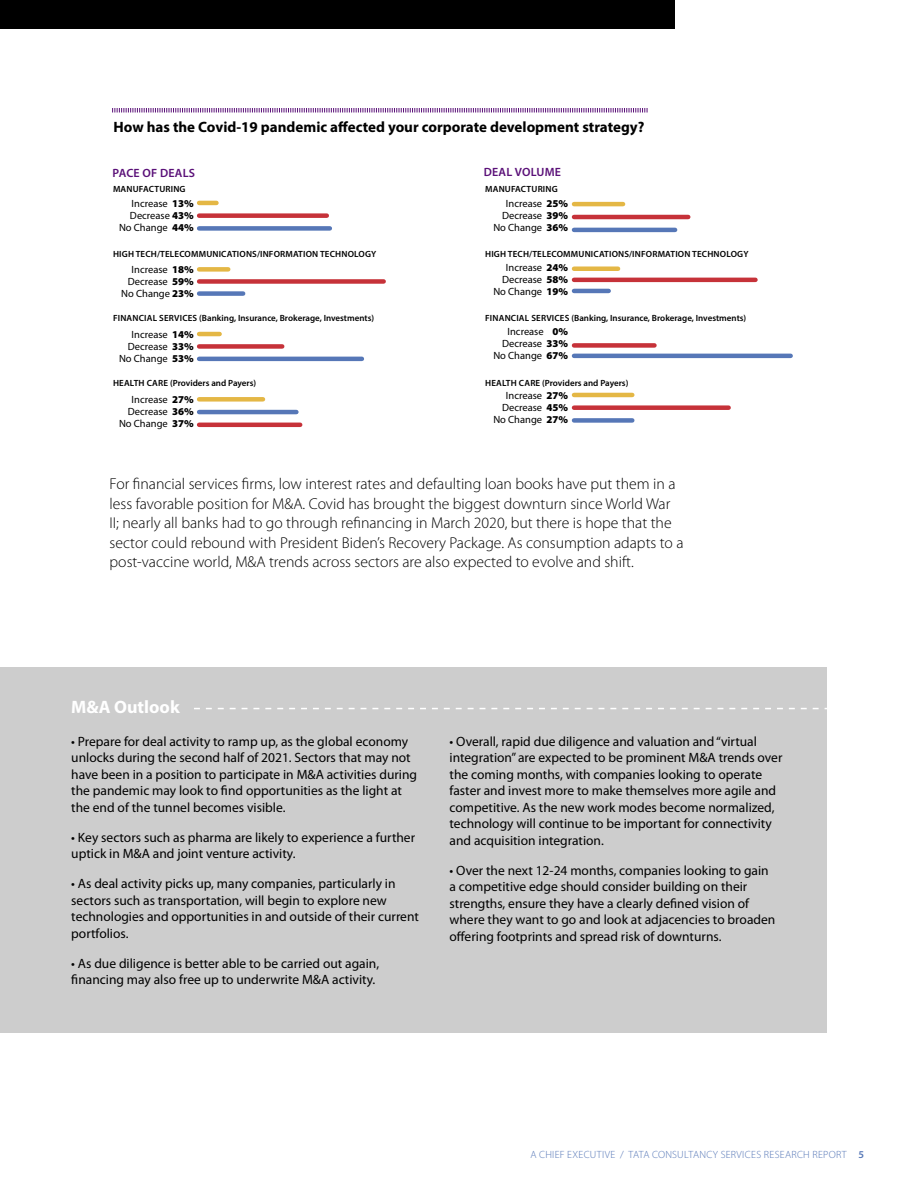
<style>
.page{position:relative;width:918px;height:1188px;background:#fff}
.page>*{position:absolute;margin:0;border:0;box-sizing:border-box;transform-origin:0 0}
.t1{font:700 18px "Myriad Pro";color:#fff}
.t2{font:300 15.75px/19.5px "Myriad Pro";color:#000}
.t3{font:700 15px "Myriad Pro";color:#000}
.t4{font:13.5px/16.5px "Myriad Pro";color:#000}
.t5{font:600 12px "Myriad Pro";letter-spacing:.02em;color:#5a1078}
.t6{font:10.5px/12px "Myriad Pro";color:#000;text-align:right}
.t7{font:300 10.5px "Myriad Pro";letter-spacing:.025em;color:#5677b7}
.t8{font:600 9px "Myriad Pro";color:#000}
.t9{font:600 9px "Myriad Pro";letter-spacing:.02em;color:#000}
.s1{font-weight:900}
.s2{font-weight:600}
</style>
<div class="page">
<div style="left:0;top:667px;width:826px;height:366px;background:#cdcdcd"></div>
<div style="left:0;top:0;width:675px;height:29px;background:#000"></div>
<svg style="left:194px;top:708px;width:632px;height:1px"></svg>
<svg style="left:112px;top:108px;width:536px;height:5px"></svg>
<hr style="left:199px;top:423px;width:101px;height:4px;background:#c63239">
<div style="left:199px;top:226px;width:131px;height:5px;background:#5677b7"></div>
<hr style="left:199px;top:201px;width:17px;height:4px;background:#e4b745">
<div style="left:199px;top:213px;width:128px;height:5px;background:#c63239"></div>
<div style="left:199px;top:291px;width:44px;height:5px;background:#5677b7"></div>
<div style="left:199px;top:267px;width:29px;height:5px;background:#e4b745"></div>
<div style="left:199px;top:279px;width:185px;height:5px;background:#c63239"></div>
<hr style="left:199px;top:357px;width:163px;height:4px;background:#5677b7">
<hr style="left:199px;top:332px;width:21px;height:4px;background:#e4b745">
<div style="left:199px;top:344px;width:83px;height:5px;background:#c63239"></div>
<hr style="left:574px;top:215px;width:114px;height:4px;background:#c63239">
<hr style="left:574px;top:202px;width:49px;height:4px;background:#e4b745">
<hr style="left:574px;top:228px;width:101px;height:4px;background:#5677b7">
<hr style="left:574px;top:289px;width:35px;height:4px;background:#5677b7">
<div style="left:574px;top:266px;width:44px;height:5px;background:#e4b745"></div>
<hr style="left:574px;top:278px;width:181px;height:4px;background:#c63239">
<hr style="left:574px;top:354px;width:217px;height:4px;background:#5677b7">
<div style="left:574px;top:343px;width:80px;height:5px;background:#c63239"></div>
<hr style="left:199px;top:410px;width:97px;height:4px;background:#5677b7">
<div style="left:199px;top:397px;width:64px;height:5px;background:#e4b745"></div>
<div style="left:574px;top:418px;width:58px;height:5px;background:#5677b7"></div>
<hr style="left:574px;top:393px;width:58px;height:4px;background:#e4b745">
<div style="left:574px;top:405px;width:155px;height:5px;background:#c63239"></div>
<p class="t3" style="left:114px;top:117px;width:532px">How has the Covid-19 pandemic affected your corporate development strategy?</p>
<p class="t5" style="left:113px;top:165px;width:84px">PACE OF DEALS</p>
<p class="t5" style="left:484px;top:165px;width:79px">DEAL VOLUME</p>
<p class="t6" style="left:119px;top:198px;width:76px">Increase <span class="s1">13%<br></span>Decrease <span class="s1">43%<br></span>No Change <span class="s1">44%</span></p>
<p class="t6" style="left:121px;top:263px;width:74px">Increase <span class="s1">18%<br></span>Decrease <span class="s1">59%<br></span>No Change <span class="s1">23%</span></p>
<p class="t6" style="left:119px;top:329px;width:76px">Increase <span class="s1">14%<br></span>Decrease <span class="s1">33%<br></span>No Change <span class="s1">53%</span></p>
<p class="t9" style="left:113px;top:184px;width:74px">MANUFACTURING</p>
<p class="t9" style="left:485px;top:184px;width:74px">MANUFACTURING</p>
<p class="t6" style="left:493px;top:198px;width:76px">Increase <span class="s1">25%<br></span>Decrease <span class="s1">39%<br></span>No Change <span class="s1">36%</span></p>
<p class="t6" style="left:493px;top:262px;width:76px">Increase <span class="s1">24%<br></span>Decrease <span class="s1">58%<br></span>No Change <span class="s1">19%</span></p>
<p class="t6" style="left:493px;top:326px;width:76px">Increase <span class="s1">0%<br></span>Decrease <span class="s1">33%<br></span>No Change <span class="s1">67%</span></p>
<p class="t9" style="left:113px;top:248px;width:265px">HIGH TECH/TELECOMMUNICATIONS/INFORMATION TECHNOLOGY</p>
<p class="t9" style="left:485px;top:248px;width:265px">HIGH TECH/TELECOMMUNICATIONS/INFORMATION TECHNOLOGY</p>
<p class="t8" style="left:113px;top:313px;width:263px">FINANCIAL SERVICES (Banking, Insurance, Brokerage, Investments)</p>
<p class="t8" style="left:485px;top:313px;width:263px">FINANCIAL SERVICES (Banking, Insurance, Brokerage, Investments)</p>
<p class="t8" style="left:113px;top:377px;width:145px">HEALTH CARE (Providers and Payers)</p>
<p class="t8" style="left:485px;top:377px;width:145px">HEALTH CARE (Providers and Payers)</p>
<p class="t6" style="left:119px;top:394px;width:76px">Increase <span class="s1">27%<br></span>Decrease <span class="s1">36%<br></span>No Change <span class="s1">37%</span></p>
<p class="t6" style="left:493px;top:389px;width:76px">Increase <span class="s1">27%<br></span>Decrease <span class="s1">45%<br></span>No Change <span class="s1">27%</span></p>
<p class="t2" style="left:110px;top:474px;width:576px">For financial services firms, low interest rates and defaulting loan books have put them in a less favorable position for M&amp;A. Covid has brought the biggest downturn since World War II; nearly all banks had to go through refinancing in March 2020, but there is hope that the sector could rebound with President Biden’s Recovery Package. As consumption adapts to a post-vaccine world, M&amp;A trends across sectors are also expected to evolve and shift.</p>
<h1 class="t1" style="left:71px;top:695px;width:110px">M&amp;A Outlook</h1>
<p class="t4" style="left:71px;top:733px;width:347px">• Prepare for deal activity to ramp up, as the global economy unlocks during the second half of 2021. Sectors that may not have been in a position to participate in M&amp;A activities during the pandemic may look to find opportunities as the light at the end of the tunnel becomes visible.</p>
<p class="t4" style="left:71px;top:829px;width:345px">• Key sectors such as pharma are likely to experience a further uptick in M&amp;A and joint venture activity.</p>
<p class="t4" style="left:71px;top:876px;width:349px">• As deal activity picks up, many companies, particularly in sectors such as transportation, will begin to explore new technologies and opportunities in and outside of their current portfolios.</p>
<p class="t4" style="left:71px;top:955px;width:309px">• As due diligence is better able to be carried out again, financing may also free up to underwrite M&amp;A activity.</p>
<p class="t4" style="left:450px;top:733px;width:334px">• Overall, rapid due diligence and valuation and “virtual integration” are expected to be prominent M&amp;A trends over the coming months, with companies looking to operate faster and invest more to make themselves more agile and competitive. As the new work modes become normalized, technology will continue to be important for connectivity and acquisition integration.</p>
<p class="t4" style="left:450px;top:862px;width:327px">• Over the next 12-24 months, companies looking to gain a competitive edge should consider building on their strengths, ensure they have a clearly defined vision of where they want to go and look at adjacencies to broaden offering footprints and spread risk of downturns.</p>
<p class="t7" style="left:531px;top:1149px;width:335px">A CHIEF EXECUTIVE / TATA CONSULTANCY SERVICES RESEARCH REPORT <span class="s2">5</span></p>
</div>
